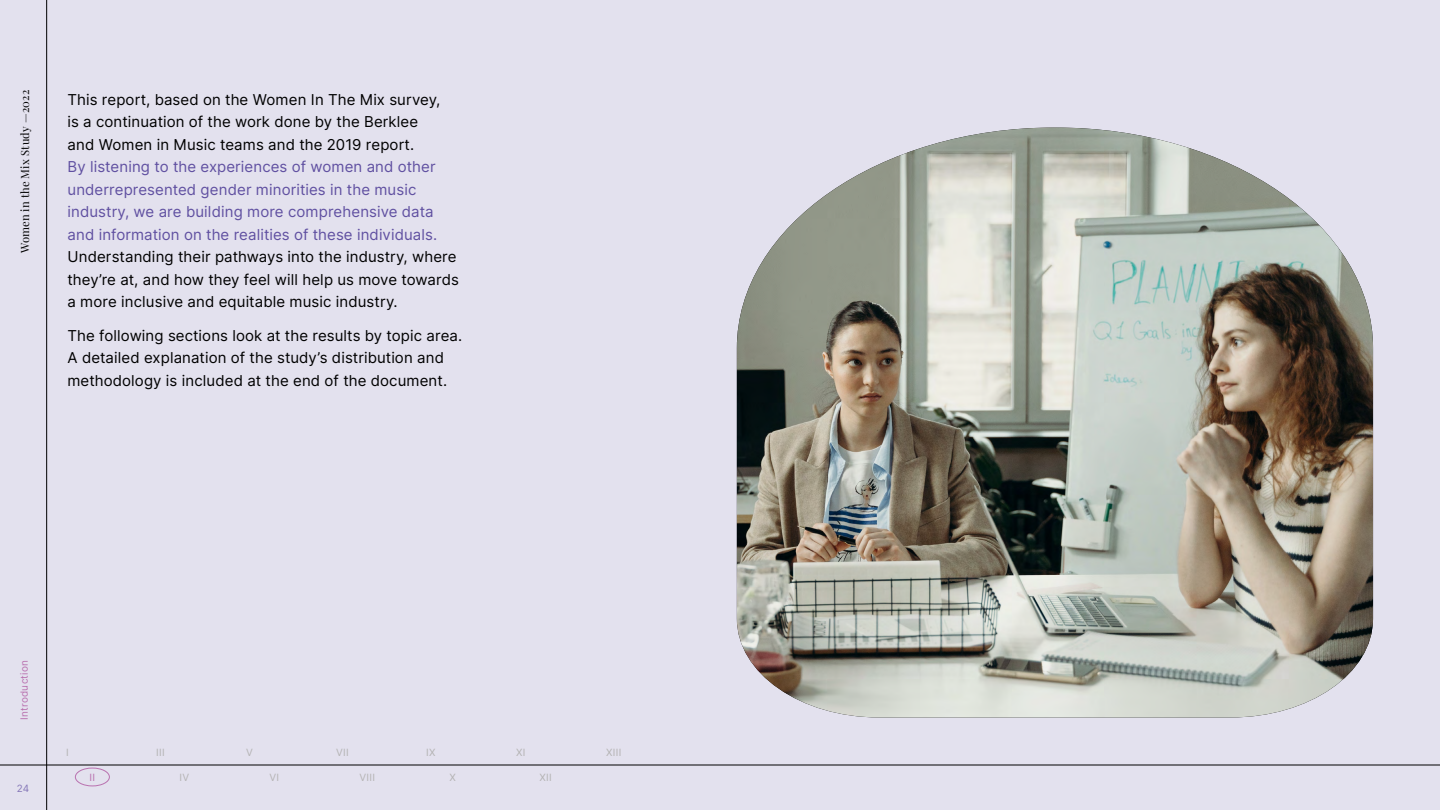
<style>
.page{position:relative;width:1440px;height:810px;background:#e3e1ee}
.page>*{position:absolute;margin:0;border:0;box-sizing:border-box;transform-origin:0 0}
.t1{font:15px/22.5px "Inter";letter-spacing:.005em;color:#000}
.t2{font:15px/22.5px "Inter";letter-spacing:.005em;color:#6050a1}
.t3{font:11.25px "Playfair Display";letter-spacing:.015em;color:#000}
.t4{font:10px "Inter";letter-spacing:.035em;color:#b4b3b3}
.t5{font:10px "Inter";letter-spacing:.03em;color:#b971af}
.t6{font:10px "Inter";color:#8678b8}
</style>
<div class="page">
<div style="left:75px;top:768px;width:35px;height:18px;border:1px solid #b971af;border-radius:50%"></div>
<hr style="left:0;top:765px;width:1440px;height:1px;background:#000">
<hr style="left:46px;top:0;width:1px;height:810px;background:#000">
<img style="left:737px;top:128px;width:636px;height:590px">
<p class="t3" style="left:16px;top:253px;width:165px;rotate:-90deg">Women in the Mix Study —2022</p>
<p class="t1" style="left:68px;top:87px;width:374px">This report, based on the Women In The Mix survey, is a continuation of the work done by the Berklee and Women in Music teams and the 2019 report.</p>
<p class="t2" style="left:68px;top:155px;width:371px">By listening to the experiences of women and other underrepresented gender minorities in the music industry, we are building more comprehensive data and information on the realities of these individuals.</p>
<p class="t1" style="left:68px;top:245px;width:393px">Understanding their pathways into the industry, where they’re at, and how they feel will help us move towards a more inclusive and equitable music industry.</p>
<p class="t1" style="left:68px;top:324px;width:396px">The following sections look at the results by topic area.<br>A detailed explanation of the study’s distribution and methodology is included at the end of the document.</p>
<p class="t5" style="left:17px;top:720px;width:62px;rotate:-90deg">Introduction</p>
<p class="t6" style="left:17px;top:781px;width:14px">24</p>
<p class="t4" style="left:66px;top:745px;width:4px">I</p>
<p class="t4" style="left:156px;top:745px;width:10px">III</p>
<p class="t4" style="left:246px;top:745px;width:8px">V</p>
<p class="t4" style="left:336px;top:745px;width:14px">VII</p>
<p class="t4" style="left:426px;top:745px;width:11px">IX</p>
<p class="t4" style="left:516px;top:745px;width:11px">XI</p>
<p class="t4" style="left:606px;top:745px;width:17px">XIII</p>
<p class="t5" style="left:90px;top:770px;width:7px">II</p>
<p class="t4" style="left:180px;top:770px;width:11px">IV</p>
<p class="t4" style="left:270px;top:770px;width:11px">VI</p>
<p class="t4" style="left:360px;top:770px;width:17px">VIII</p>
<p class="t4" style="left:450px;top:770px;width:8px">X</p>
<p class="t4" style="left:540px;top:770px;width:14px">XII</p>
</div>
